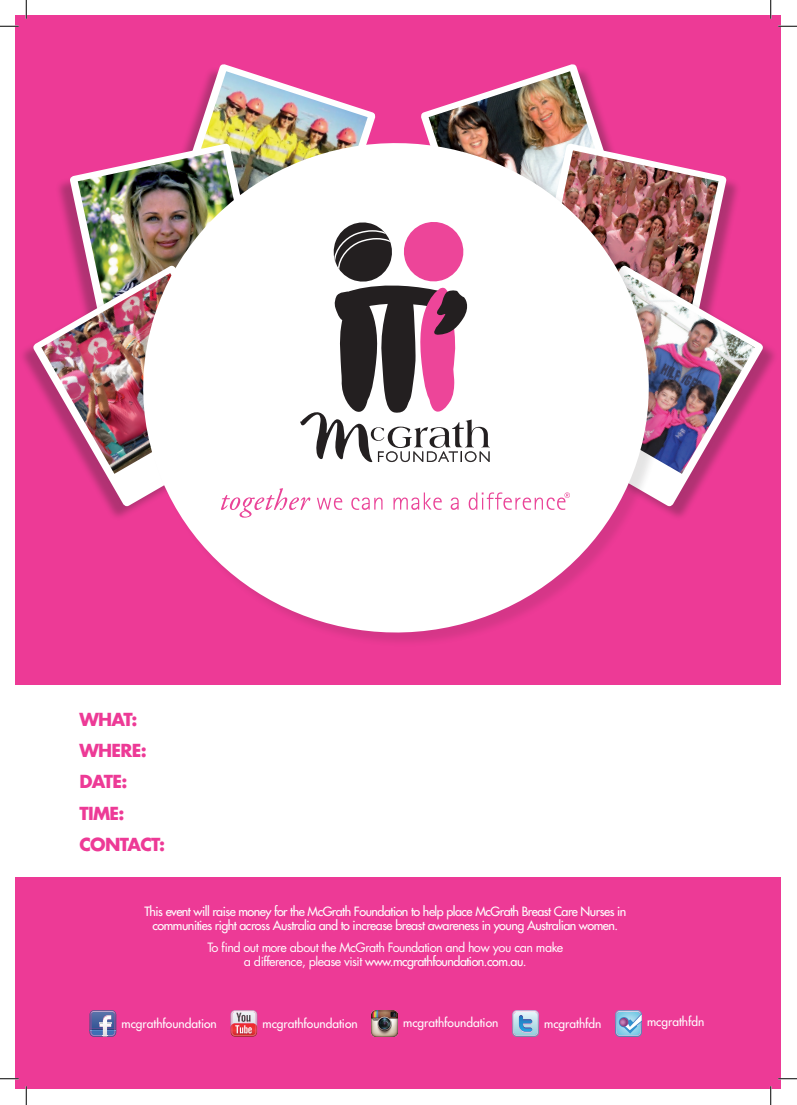
<style>
.page{position:relative;width:797px;height:1105px;background:#fff}
.page>*{position:absolute;margin:0;border:0;box-sizing:border-box;transform-origin:0 0}
.t1{font:700 17.5px/31.2px "Futura";letter-spacing:-.04em;color:#ed3a96}
.t2{font:12.5px/14.4px "Futura";letter-spacing:-.04em;color:#fff;text-align:center}
.t3{font:12.5px/14.4px "Futura";letter-spacing:-.04em;color:#fff;text-align:center}
.t4{font:12px "Futura";color:#fff}
.s1{font-style:inherit}
</style>
<div class="page">
<div style="left:16px;top:16px;width:765px;height:1073px;background:#ed3a96"></div>
<div style="left:16px;top:685px;width:765px;height:192px;background:#fff"></div>
<img style="left:197px;top:71px;width:168px;height:39px">
<img style="left:431px;top:71px;width:169px;height:39px">
<div style="left:55px;top:146px;width:210px;height:228px;background:#231f20;opacity:.3"></div>
<svg style="left:69px;top:146px;width:40px;height:118px"></svg>
<img style="left:78px;top:150px;width:31px;height:114px">
<div style="left:531px;top:146px;width:210px;height:228px;background:#231f20;opacity:.3"></div>
<svg style="left:682px;top:146px;width:45px;height:118px"></svg>
<img style="left:682px;top:150px;width:36px;height:114px">
<svg style="left:32px;top:264px;width:77px;height:244px"></svg>
<img style="left:41px;top:273px;width:68px;height:201px">
<svg style="left:682px;top:264px;width:82px;height:244px"></svg>
<img style="left:682px;top:273px;width:73px;height:201px">
<img style="left:109px;top:110px;width:573px;height:532px">
<svg style="left:221px;top:488px;width:349px;height:30px;background:#fce9f3"></svg>
<svg style="left:300px;top:218px;width:190px;height:245px;background:#baa5af"></svg>
<svg style="left:90px;top:1010px;width:26px;height:27px"></svg>
<img style="left:90px;top:1011px;width:25px;height:4px">
<svg style="left:512px;top:1010px;width:27px;height:27px"></svg>
<svg style="left:231px;top:1010px;width:26px;height:27px"></svg>
<img style="left:371px;top:1010px;width:27px;height:27px">
<svg style="left:615px;top:1010px;width:27px;height:27px"></svg>
<svg style="left:0;top:25px;width:19px;height:2px"></svg>
<svg style="left:778px;top:25px;width:19px;height:2px"></svg>
<svg style="left:0;top:1078px;width:19px;height:1px"></svg>
<svg style="left:778px;top:1078px;width:19px;height:1px"></svg>
<svg style="left:25px;top:0;width:2px;height:19px"></svg>
<svg style="left:25px;top:1086px;width:2px;height:19px"></svg>
<svg style="left:770px;top:0;width:1px;height:19px"></svg>
<svg style="left:770px;top:1086px;width:1px;height:19px"></svg>
<h1 class="t1" style="left:79px;top:703px;width:87px">WHAT:<br>WHERE:<br>DATE:<br>TIME:<br>CONTACT:</h1>
<p class="t2" style="left:144px;top:904px;width:483px">This event will raise money for the McGrath Foundation to help place McGrath Breast Care Nurses in communities right across Australia and to increase breast awareness in young Australian women.</p>
<p class="t3" style="left:207px;top:940px;width:357px">To find out more about the McGrath Foundation and how you can make a difference, please visit <span class="s1">www.mcgrathfoundation.com.au</span>.</p>
<p class="t4" style="left:121px;top:1016px;width:97px">mcgrathfoundation</p>
<p class="t4" style="left:262px;top:1016px;width:97px">mcgrathfoundation</p>
<p class="t4" style="left:403px;top:1015px;width:97px">mcgrathfoundation</p>
<p class="t4" style="left:544px;top:1016px;width:59px">mcgrathfdn</p>
<p class="t4" style="left:647px;top:1014px;width:59px">mcgrathfdn</p>
</div>
